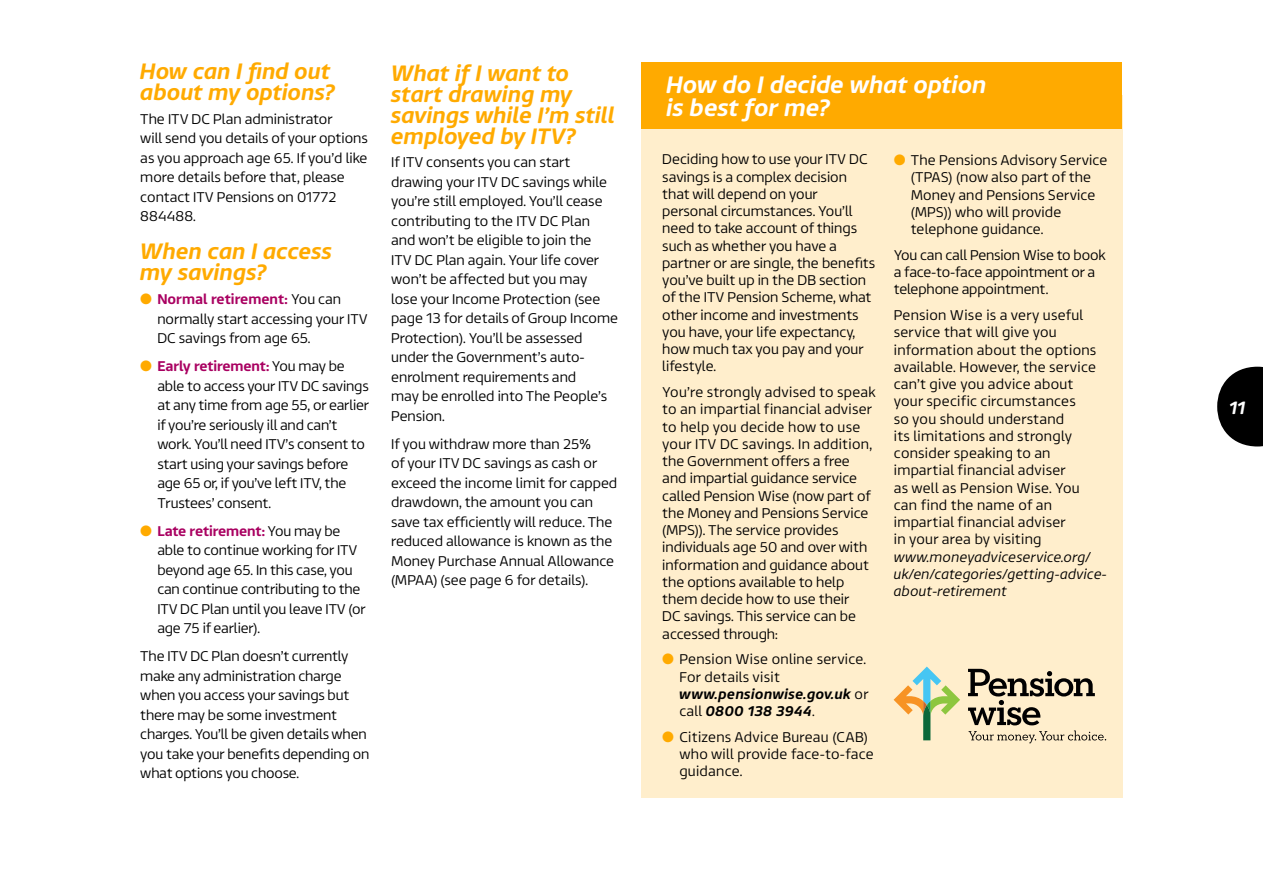
<style>
.page{position:relative;width:1263px;height:893px;background:#fff}
.page>*{position:absolute;margin:0;border:0;box-sizing:border-box;transform-origin:0 0}
.Reem_panel__medium_i{font:italic 500 24px/22.5px "ITV Reem";color:#fff}
.Reem_subheads__mediu{font:italic 500 22.5px/21px "ITV Reem";color:#fa0}
.t1{font:italic 500 18px "ITV Reem";color:#fff}
.Reem_Body_copy{font:300 14.25px/19.5px "ITV Reem";color:#000}
.Reem_Body_copy_9_5pt{font:300 14.25px/17.2px "ITV Reem";color:#000}
.Reem_Body_copy_9_5pt-2{font:300 14.25px/17.2px "ITV Reem";letter-spacing:.02em;color:#000}
.Reem_bullet_Body{font:300 14.25px/19.5px "ITV Reem";letter-spacing:-.01em;color:#000}
.s1{color:#fa0}
.s2{font-weight:500;color:#a90061}
.s3{font-weight:500;font-style:italic}
.s4{font-style:italic}
</style>
<div class="page">
<svg style="left:1217px;top:367px;width:46px;height:79px"></svg>
<div style="left:641px;top:96px;width:482px;height:702px;background:#fec"></div>
<div style="left:641px;top:62px;width:480px;height:67px;background:#fa0"></div>
<svg style="left:968px;top:669px;width:138px;height:74px"></svg>
<svg style="left:893px;top:666px;width:67px;height:74px"></svg>
<p class="Reem_subheads__mediu" style="left:140px;top:58px;width:196px">How can I find out about my options?</p>
<p class="Reem_Body_copy" style="left:140px;top:108px;width:229px">The ITV DC Plan administrator<br>will send you details of your options as you approach age 65. If you’d like more details before that, please contact ITV Pensions on 01772<br>884488.</p>
<p class="Reem_subheads__mediu" style="left:140px;top:238px;width:193px">When can I access my savings?</p>
<p class="Reem_bullet_Body" style="left:157px;top:288px;width:212px;text-indent:-17px"><span class="s1">●</span> <span class="s2">Normal retirement:</span> You can normally start accessing your ITV<br>DC savings from age 65.</p>
<p class="Reem_bullet_Body" style="left:157px;top:355px;width:213px;text-indent:-17px"><span class="s1">●</span> <span class="s2">Early retirement:</span> You may be able to access your ITV DC savings at any time from age 55, or earlier if you’re seriously ill and can’t work. You’ll need ITV’s consent to start using your savings before age 65 or, if you’ve left ITV, the<br>Trustees’ consent.</p>
<p class="Reem_bullet_Body" style="left:157px;top:520px;width:210px;text-indent:-17px"><span class="s1">●</span> <span class="s2">Late retirement:</span> You may be able to continue working for ITV beyond age 65. In this case, you can continue contributing to the<br>ITV DC Plan until you leave ITV (or age 75 if earlier).</p>
<p class="Reem_Body_copy" style="left:140px;top:645px;width:230px">The ITV DC Plan doesn’t currently make any administration charge when you access your savings but there may be some investment charges. You’ll be given details when you take your benefits depending on what options you choose.</p>
<p class="Reem_subheads__mediu" style="left:391px;top:60px;width:225px">What if I want to start drawing my savings while I’m still employed by ITV?</p>
<p class="Reem_Body_copy" style="left:391px;top:151px;width:228px">If ITV consents you can start drawing your ITV DC savings while you’re still employed. You’ll cease contributing to the ITV DC Plan<br>and won’t be eligible to join the<br>ITV DC Plan again. Your life cover won’t be affected but you may<br>lose your Income Protection (see page 13 for details of Group Income<br>Protection). You’ll be assessed under the Government’s auto&shy;enrolment requirements and<br>may be enrolled into The People’s<br>Pension.</p>
<p class="Reem_Body_copy" style="left:391px;top:433px;width:227px">If you withdraw more than 25%<br>of your ITV DC savings as cash or exceed the income limit for capped drawdown, the amount you can save tax efficiently will reduce. The reduced allowance is known as the<br>Money Purchase Annual Allowance (MPAA) (see page 6 for details).</p>
<p class="Reem_panel__medium_i" style="left:666px;top:71px;width:322px">How do I decide what option is best for me?</p>
<p class="Reem_Body_copy_9_5pt" style="left:662px;top:149px;width:214px">Deciding how to use your ITV DC savings is a complex decision that will depend on your personal circumstances. You’ll need to take account of things such as whether you have a partner or are single, the benefits you’ve built up in the DB section of the ITV Pension Scheme, what other income and investments you have, your life expectancy, how much tax you pay and your lifestyle.</p>
<p class="Reem_Body_copy_9_5pt" style="left:662px;top:382px;width:215px">You’re strongly advised to speak to an impartial financial adviser to help you decide how to use your ITV DC savings. In addition, the Government offers a free and impartial guidance service called Pension Wise (now part of the Money and Pensions Service (MPS)). The service provides individuals age 50 and over with information and guidance about the options available to help them decide how to use their<br>DC savings. This service can be accessed through:</p>
<p class="Reem_Body_copy_9_5pt-2" style="left:679px;top:649px;width:191px;text-indent:-17px"><span class="s1">●</span> Pension Wise online service.<br>For details visit <span class="s3">www.pensionwise.gov.uk</span> or call <span class="s3">0800 138 3944</span>.</p>
<p class="Reem_Body_copy_9_5pt-2" style="left:679px;top:727px;width:196px;text-indent:-17px"><span class="s1">●</span> Citizens Advice Bureau (CAB) who will provide face-to-face guidance.</p>
<p class="Reem_Body_copy_9_5pt" style="left:911px;top:150px;width:198px;text-indent:-17px"><span class="s1">●</span> The Pensions Advisory Service (TPAS) (now also part of the<br>Money and Pensions Service (MPS)) who will provide telephone guidance.</p>
<p class="Reem_Body_copy_9_5pt" style="left:894px;top:245px;width:213px">You can call Pension Wise to book a face-to-face appointment or a telephone appointment.</p>
<p class="Reem_Body_copy_9_5pt-2" style="left:894px;top:305px;width:214px">Pension Wise is a very useful service that will give you information about the options available. However, the service can’t give you advice about<br>your specific circumstances<br>so you should understand<br>its limitations and strongly consider speaking to an impartial financial adviser<br>as well as Pension Wise. You can find the name of an impartial financial adviser<br>in your area by visiting <span class="s4">www.moneyadviceservice.org/ uk/en/categories/getting-advice&shy;about-retirement</span></p>
<p class="t1" style="left:1229px;top:392px;width:18px">11</p>
</div>
